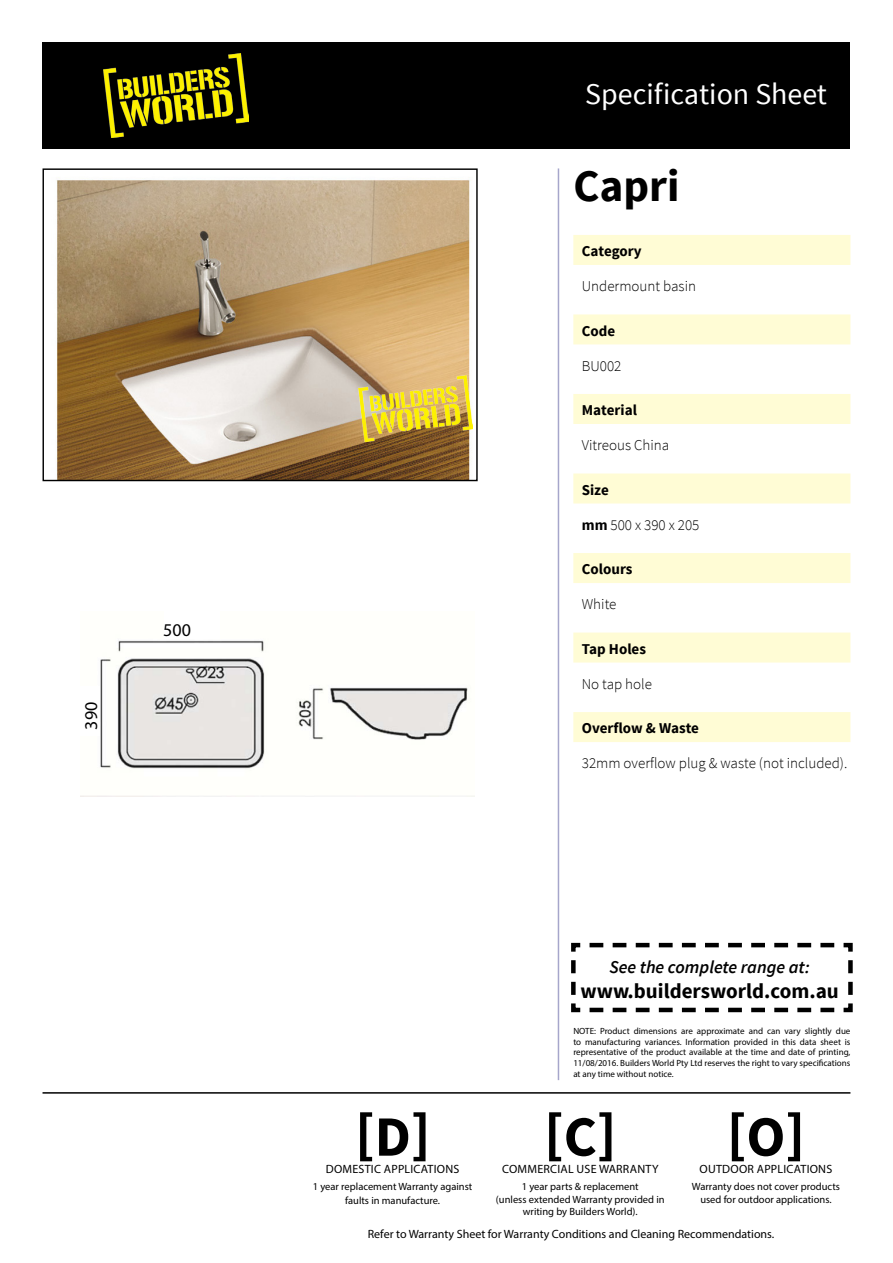
<style>
.page{position:relative;width:893px;height:1263px;background:#fff}
.page>*{position:absolute;margin:0;border:0;box-sizing:border-box;transform-origin:0 0}
.t1{font:700 57px "Source Sans Pro";color:#000}
.t2{font:700 45.6px "Source Sans Pro";color:#000}
.t3{font:700 45px "Source Sans Pro";color:#000}
.t4{font:30px "Source Sans Pro";color:#fff}
.t5{font:700 21px "Source Sans Pro";color:#000}
.t6{font:italic 600 18px "Source Sans Pro";color:#000}
.t7{font:18px "Myriad Pro";color:#000}
.t8{font:300 15px "Source Sans Pro";color:#000}
.t9{font:700 15px "Source Sans Pro";color:#000}
.t10{font:12px "Myriad Pro";color:#000}
.t11{font:12px "Myriad Pro";letter-spacing:.02em;color:#000}
.t12{font:10.5px/12.6px "Myriad Pro";color:#000;text-align:center}
.t13{font:9px/10.8px "Myriad Pro";color:#000;text-align:justify}
.t14{font:8.4px/10.1px "Myriad Pro";color:#000;text-align:center}
.s1{font-weight:700}
</style>
<div class="page">
<div style="left:43px;top:43px;width:807px;height:106px;background:#000"></div>
<img style="left:56px;top:180px;width:417px;height:299px">
<div style="left:43px;top:168px;width:435px;height:313px;border:1px solid #000"></div>
<img style="left:81px;top:640px;width:387px;height:156px">
<div style="left:573px;top:235px;width:277px;height:30px;background:#fffcd5"></div>
<div style="left:573px;top:314px;width:277px;height:30px;background:#fffcd5"></div>
<div style="left:573px;top:394px;width:277px;height:30px;background:#fffcd5"></div>
<div style="left:573px;top:473px;width:277px;height:30px;background:#fffcd5"></div>
<div style="left:573px;top:553px;width:277px;height:30px;background:#fffcd5"></div>
<div style="left:573px;top:632px;width:277px;height:30px;background:#fffcd5"></div>
<div style="left:573px;top:712px;width:277px;height:30px;background:#fffcd5"></div>
<hr style="left:43px;top:1092px;width:807px;height:2px;background:#000">
<hr style="left:558px;top:168px;width:1px;height:912px;background:#a6a6cb">
<svg style="left:571px;top:942px;width:282px;height:71px"></svg>
<img style="left:359px;top:376px;width:113px;height:66px">
<img style="left:103px;top:54px;width:145px;height:84px">
<div style="left:75px;top:686px;width:24px;height:50px;background:#fff"></div>
<h3 class="t7" style="left:80px;top:729px;width:29px;rotate:-90deg">390</h3>
<h3 class="t7" style="left:163px;top:619px;width:29px">500</h3>
<h3 class="t4" style="left:585px;top:76px;width:243px">Specification Sheet</h3>
<h3 class="t3" style="left:573px;top:157px;width:108px">Capri</h3>
<h3 class="t9" style="left:582px;top:242px;width:61px">Category</h3>
<h3 class="t8" style="left:582px;top:277px;width:116px">Undermount basin</h3>
<h3 class="t9" style="left:582px;top:321px;width:35px">Code</h3>
<h3 class="t8" style="left:582px;top:357px;width:41px">BU002</h3>
<h3 class="t9" style="left:582px;top:401px;width:57px">Material</h3>
<h3 class="t8" style="left:582px;top:436px;width:89px">Vitreous China</h3>
<h3 class="t9" style="left:582px;top:480px;width:28px">Size</h3>
<h3 class="t8" style="left:582px;top:516px;width:119px"><span class="s1">mm</span> 500 x 390 x 205</h3>
<h3 class="t9" style="left:582px;top:560px;width:52px">Colours</h3>
<h3 class="t8" style="left:582px;top:595px;width:36px">White</h3>
<h3 class="t9" style="left:582px;top:639px;width:66px">Tap Holes</h3>
<h3 class="t8" style="left:582px;top:675px;width:72px">No tap hole</h3>
<h3 class="t9" style="left:582px;top:719px;width:119px">Overflow &amp; Waste</h3>
<h3 class="t8" style="left:582px;top:754px;width:267px">32mm overflow plug &amp; waste (not included).</h3>
<h3 class="t6" style="left:609px;top:956px;width:202px">See the complete range at:</h3>
<h3 class="t5" style="left:580px;top:978px;width:260px">www.buildersworld.com.au</h3>
<h2 class="t2" style="left:627px;top:959px;width:64px">[O]</h2>
<p class="t14" style="left:599px;top:1025px;width:120px">Warranty does not cover products used for outdoor applications.</p>
<p class="t13" style="left:573px;top:1025px;width:279px;text-indent:21px">: Product dimensions are approximate and can vary slightly due to manufacturing variances. I nformation provided in this data sheet is representative of the product available at the time and date of printing, 11/08/2016. Builders World Pty Ltd reserves the right to vary specifications at any time without notice.</p>
<p class="t13" style="left:573px;top:1025px;width:6px">NOTE</p>
<h1 class="t1" style="left:355px;top:1097px;width:77px">[D]</h1>
<h1 class="t1" style="left:544px;top:1097px;width:74px">[C]</h1>
<h1 class="t1" style="left:727px;top:1097px;width:80px">[O]</h1>
<h3 class="t11" style="left:326px;top:1162px;width:135px">Domestic Applications</h3>
<p class="t12" style="left:313px;top:1179px;width:161px;line-height:14.4px">1 year replacement Warranty against faults in manufacture.</p>
<h3 class="t11" style="left:502px;top:1162px;width:158px">Commercial Use Warranty</h3>
<p class="t12" style="left:496px;top:1180px;width:170px">1 year parts &amp; replacement<br>(unless extended Warranty provided in writing by Builders World).</p>
<h3 class="t11" style="left:699px;top:1162px;width:134px">Outdoor Applications</h3>
<p class="t12" style="left:692px;top:1180px;width:150px">Warranty does not cover products used for outdoor applications.</p>
<h3 class="t10" style="left:368px;top:1226px;width:408px">Refer to Warranty Sheet for Warranty Conditions and Cleaning Recommendations.</h3>
</div>
